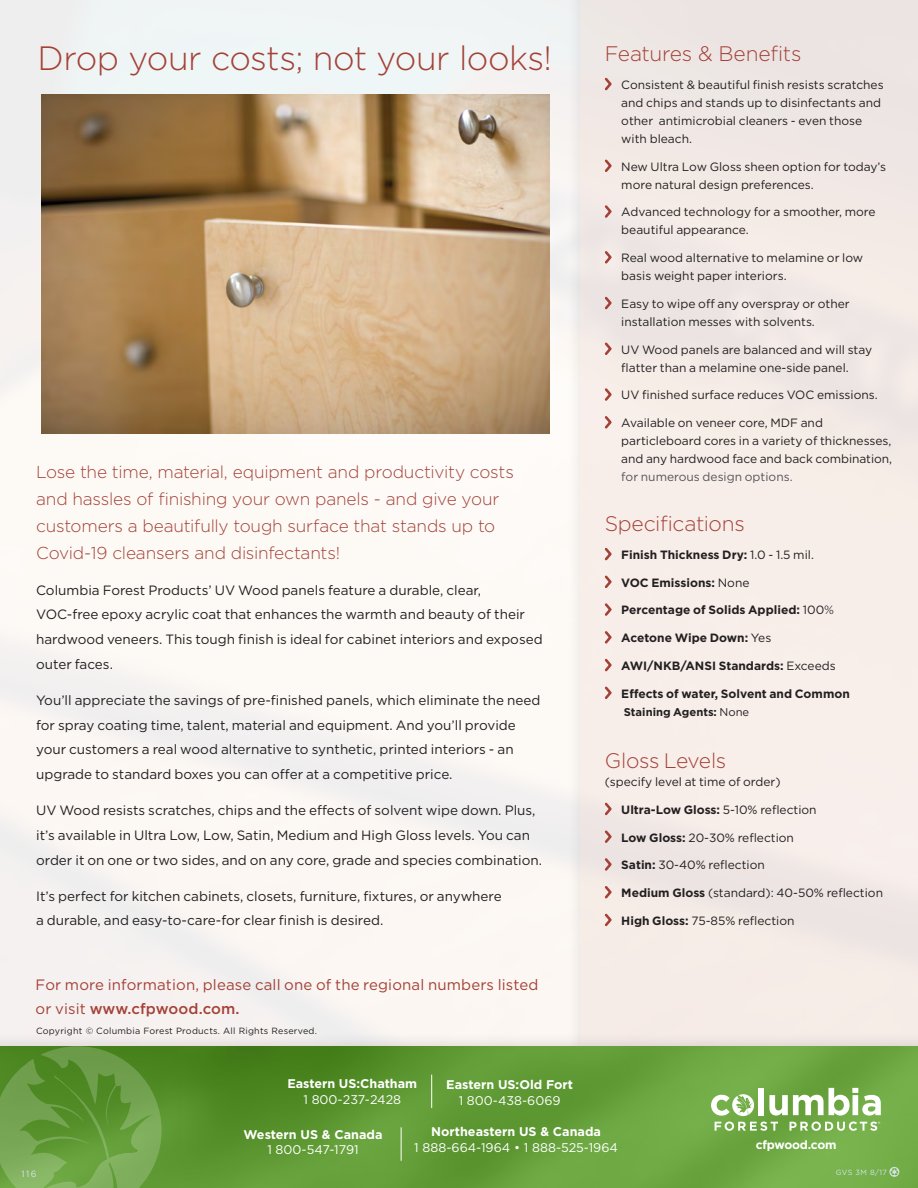
<style>
.page{position:relative;width:918px;height:1188px;background:#fff}
.page>*{position:absolute;margin:0;border:0;box-sizing:border-box;transform-origin:0 0}
.t1{font:300 33.75px "Gotham";letter-spacing:-.015em;color:#a44137}
.lead_paragraph{font:300 21px "Gotham";letter-spacing:-.015em;color:#a44137}
.t2{font:300 17.25px/27px "Gotham";letter-spacing:-.015em;color:#a44137}
.lead_paragraph-2{font:15px "Gotham";letter-spacing:.01em;color:#a44137}
.lead_paragraph-3{font:500 15px "Gotham";letter-spacing:.005em;color:#a44137}
.back_text{font:13.5px/24.8px "Gotham";color:#231f20}
.t3{font:700 12.6px "Gotham";color:#fff}
.t4{font:12.6px "Gotham";color:#fff}
.lead_paragraph-4{font:12px/18px "Gotham";color:#231f20}
.lead_paragraph-5{font:700 12px "Gotham";color:#231f20}
.t5{font:700 12px "Gotham";letter-spacing:-.02em;color:#fff}
.lead_paragraph-6{font:700 11.25px "Gotham";color:#231f20}
.t6{font:9px "Gotham";letter-spacing:.025em;color:#231f20}
.t7{font:9px "Gotham";color:#d5e3e8}
.t8{font:7.5px "Gotham";letter-spacing:.04em;color:#d5e3e8}
.s1{font-weight:400}
.s2{color:#535559}
.s3{font-weight:300}
.s4{font-weight:700}
</style>
<div class="page">
<div style="left:566px;top:0;width:352px;height:1075px;background:#f6ece7"></div>
<div style="left:0;top:1031px;width:918px;height:157px;background:#231f20;opacity:.2"></div>
<img style="left:162px;top:1047px;width:756px;height:141px">
<svg style="left:0;top:1046px;width:162px;height:142px;background:#669b3f"></svg>
<svg style="left:889px;top:1167px;width:10px;height:10px"></svg>
<svg style="left:602px;top:75px;width:12px;height:18px"></svg>
<svg style="left:602px;top:157px;width:12px;height:17px"></svg>
<svg style="left:602px;top:203px;width:12px;height:17px"></svg>
<svg style="left:602px;top:249px;width:12px;height:17px"></svg>
<svg style="left:602px;top:294px;width:12px;height:18px"></svg>
<svg style="left:602px;top:340px;width:12px;height:17px"></svg>
<svg style="left:602px;top:386px;width:12px;height:17px"></svg>
<svg style="left:602px;top:414px;width:12px;height:17px"></svg>
<svg style="left:602px;top:545px;width:12px;height:18px"></svg>
<svg style="left:602px;top:573px;width:12px;height:17px"></svg>
<svg style="left:602px;top:601px;width:12px;height:17px"></svg>
<svg style="left:602px;top:629px;width:12px;height:17px"></svg>
<svg style="left:602px;top:656px;width:12px;height:18px"></svg>
<svg style="left:602px;top:684px;width:12px;height:17px"></svg>
<svg style="left:715px;top:1122px;width:63px;height:9px"></svg>
<div style="left:759px;top:1088px;width:5px;height:27px;background:#fff"></div>
<svg style="left:769px;top:1088px;width:112px;height:28px"></svg>
<svg style="left:711px;top:1094px;width:43px;height:22px"></svg>
<svg style="left:790px;top:1122px;width:90px;height:9px"></svg>
<hr style="left:431px;top:1075px;width:1px;height:33px;background:#fff">
<hr style="left:401px;top:1127px;width:1px;height:34px;background:#fff">
<img style="left:41px;top:94px;width:509px;height:340px">
<svg style="left:602px;top:800px;width:12px;height:18px"></svg>
<svg style="left:602px;top:828px;width:12px;height:17px"></svg>
<svg style="left:602px;top:856px;width:12px;height:17px"></svg>
<svg style="left:602px;top:884px;width:12px;height:17px"></svg>
<svg style="left:602px;top:911px;width:12px;height:18px"></svg>
<p class="t1" style="left:38px;top:37px;width:516px">Drop your costs; not your looks!</p>
<p class="t2" style="left:36px;top:458px;width:479px">Lose the time, material, equipment and productivity costs and hassles of finishing your own panels - and give your customers a beautifully tough surface that stands up to Covid-19 cleansers and disinfectants!</p>
<p class="back_text" style="left:36px;top:577px;width:446px">Columbia Forest Products’ UV Wood panels feature a durable, clear,</p>
<p class="back_text" style="left:36px;top:602px;width:508px">VOC-free epoxy acrylic coat that enhances the warmth and beauty of their hardwood veneers. This tough finish is ideal for cabinet interiors and exposed outer faces.</p>
<p class="back_text" style="left:36px;top:687px;width:506px">You’ll appreciate the savings of pre-finished panels, which eliminate the need for spray coating time, talent, material and equipment. And you’ll provide your customers a real wood alternative to synthetic, printed interiors - an upgrade to standard boxes you can offer at a competitive price.</p>
<p class="back_text" style="left:36px;top:798px;width:508px">UV Wood resists scratches, chips and the effects of solvent wipe down. Plus, it’s available in Ultra Low, Low, Satin, Medium and High Gloss levels. You can order it on one or two sides, and on any core, grade and species combination.</p>
<p class="back_text" style="left:36px;top:883px;width:467px">It’s perfect for kitchen cabinets, closets, furniture, fixtures, or anywhere</p>
<p class="back_text" style="left:36px;top:908px;width:349px">a durable, and easy-to-care-for clear finish is desired.</p>
<p class="lead_paragraph-2" style="left:36px;top:976px;width:504px">For more information, please call one of the regional numbers listed</p>
<p class="lead_paragraph-3" style="left:36px;top:999px;width:205px"><span class="s1">or visit</span> www.cfpwood.com.</p>
<p class="t6" style="left:36px;top:1025px;width:282px">Copyright © Columbia Forest Products. All Rights Reserved.</p>
<p class="lead_paragraph" style="left:605px;top:40px;width:198px">Features &amp; Benefits</p>
<p class="lead_paragraph-4" style="left:621px;top:75px;width:264px">Consistent &amp; beautiful finish resists scratches and chips and stands up to disinfectants and other antimicrobial cleaners - even those</p>
<p class="lead_paragraph-4" style="left:621px;top:129px;width:72px">with bleach.</p>
<p class="lead_paragraph-4" style="left:621px;top:157px;width:266px">New Ultra Low Gloss sheen option for today’s more natural design preferences.</p>
<p class="lead_paragraph-4" style="left:621px;top:203px;width:256px">Advanced technology for a smoother, more beautiful appearance.</p>
<p class="lead_paragraph-4" style="left:621px;top:249px;width:243px">Real wood alternative to melamine or low basis weight paper interiors.</p>
<p class="lead_paragraph-4" style="left:621px;top:294px;width:230px">Easy to wipe off any overspray or other installation messes with solvents.</p>
<p class="lead_paragraph-4" style="left:621px;top:340px;width:252px">UV Wood panels are balanced and will stay flatter than a melamine one-side panel.</p>
<p class="lead_paragraph-4" style="left:621px;top:386px;width:258px">UV finished surface reduces VOC emissions.</p>
<p class="lead_paragraph-4" style="left:621px;top:414px;width:272px">Available on veneer core, MDF and particleboard cores in a variety of thicknesses, and any hardwood face and back combination, <span class="s2">for numerous design options.</span></p>
<p class="lead_paragraph" style="left:605px;top:510px;width:142px">Specifications</p>
<p class="lead_paragraph-5" style="left:621px;top:547px;width:194px">Finish Thickness Dry: <span class="s1">1.0 - 1.5 mil.</span></p>
<p class="lead_paragraph-5" style="left:621px;top:574px;width:130px">VOC Emissions: <span class="s1">None</span></p>
<p class="lead_paragraph-5" style="left:621px;top:602px;width:214px">Percentage of Solids Applied: <span class="s1">100</span><span class="s3">%</span></p>
<p class="lead_paragraph-5" style="left:621px;top:630px;width:152px">Acetone Wipe Down: <span class="s1">Yes</span></p>
<p class="lead_paragraph-5" style="left:621px;top:658px;width:216px">AWI/NKB/ANSI Standards: <span class="s1">Exceeds</span></p>
<p class="lead_paragraph-5" style="left:621px;top:685px;width:230px">Effects of water, Solvent and Common</p>
<p class="lead_paragraph-6" style="left:624px;top:704px;width:127px">Staining Agents: <span class="s1">None</span></p>
<p class="lead_paragraph" style="left:605px;top:747px;width:123px">Gloss Levels</p>
<p class="lead_paragraph-4" style="left:605px;top:772px;width:177px">(specify level at time of order)</p>
<p class="lead_paragraph-5" style="left:621px;top:802px;width:197px">Ultra-Low Gloss: <span class="s1">5-10% reflection</span></p>
<p class="lead_paragraph-4" style="left:621px;top:828px;width:174px"><span class="s4">Low Gloss:</span> 20-30% reflection</p>
<p class="lead_paragraph-4" style="left:621px;top:856px;width:145px"><span class="s4">Satin:</span> 30-40% reflection</p>
<p class="lead_paragraph-4" style="left:621px;top:883px;width:263px"><span class="s4">Medium Gloss</span> (standard): 40-50% reflection</p>
<p class="lead_paragraph-4" style="left:621px;top:911px;width:175px"><span class="s4">High Gloss:</span> 75-85% reflection</p>
<p class="t3" style="left:287px;top:1075px;width:131px">Eastern US:Chatham</p>
<p class="t4" style="left:303px;top:1091px;width:99px">1 800-237-2428</p>
<p class="t3" style="left:446px;top:1076px;width:128px">Eastern US:Old Fort</p>
<p class="t4" style="left:459px;top:1092px;width:103px">1 800-438-6069</p>
<p class="t3" style="left:431px;top:1123px;width:171px">Northeastern US &amp; Canada</p>
<p class="t4" style="left:414px;top:1139px;width:205px">1 888-664-1964 • 1 888-525-1964</p>
<p class="t3" style="left:244px;top:1126px;width:140px">Western US &amp; Canada</p>
<p class="t4" style="left:267px;top:1142px;width:93px">1 800-547-1791</p>
<p class="t5" style="left:756px;top:1136px;width:82px">cfpwood.com</p>
<p class="t7" style="left:22px;top:1168px;width:16px">116</p>
<p class="t8" style="left:836px;top:1167px;width:53px">GVS 3M 8/17</p>
</div>
